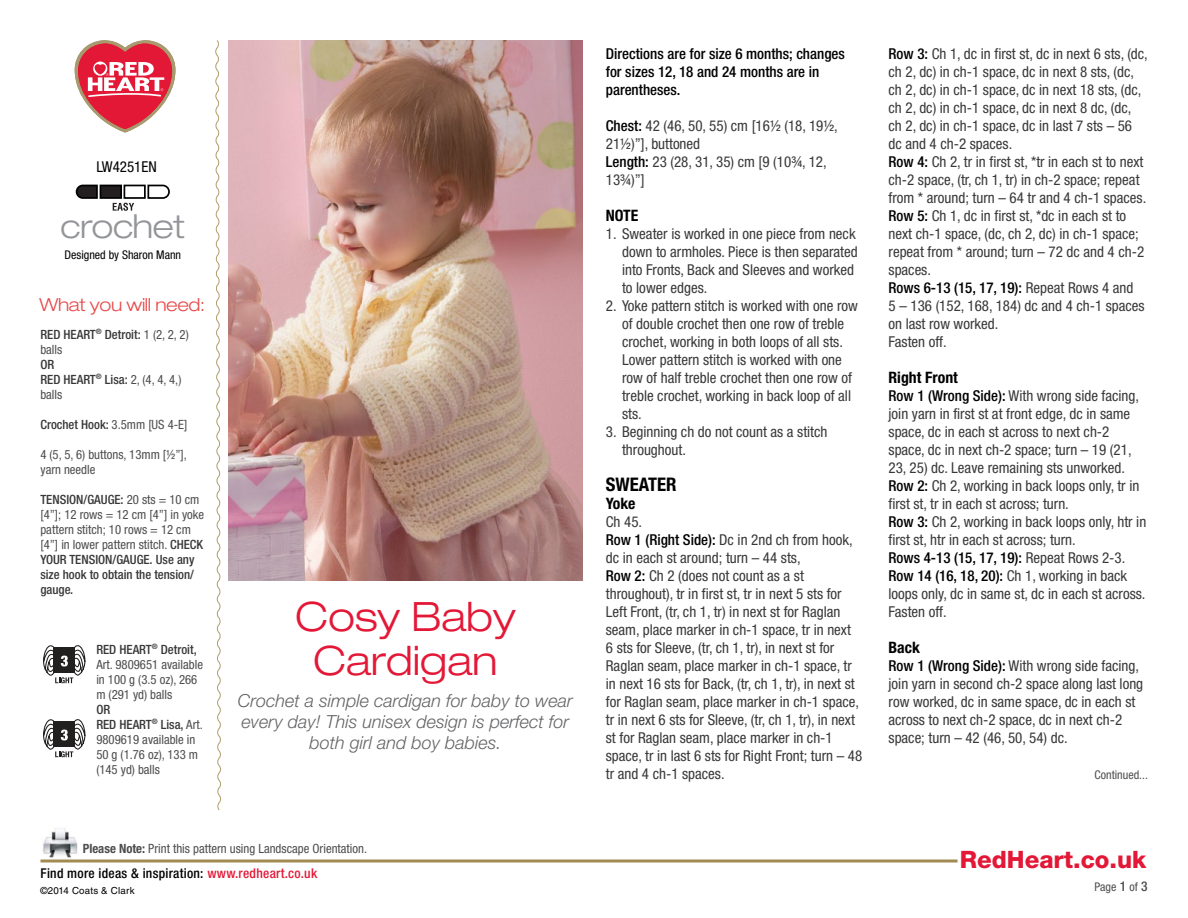
<style>
.page{position:relative;width:1188px;height:918px;background:#fff}
.page>*{position:absolute;margin:0;border:0;box-sizing:border-box;transform-origin:0 0}
.t1{font:300 expanded 40.5px/43.5px "Helvetica Neue LT Std";color:#e31837;text-align:center}
.t2{font:300 expanded 33px "Helvetica Neue LT Std";letter-spacing:-.02em;color:#939598}
.t3{font:800 24px "Helvetica Neue LT Std";color:#e31837}
.t4{font:700 condensed 18.75px "Helvetica Neue LT Std";color:#000}
.t5{font:italic 300 18px/21px "Helvetica Neue LT Std";color:#636466;text-align:center}
.t6{font:300 expanded 18px "Helvetica Neue LT Std";letter-spacing:-.02em;color:#e74b4b}
.t7{font:700 condensed 15.75px "Helvetica Neue LT Std";color:#000}
.t8{font:condensed 15px/18px "Helvetica Neue LT Std";color:#383839}
.t9{font:500 condensed 15px/18px "Helvetica Neue LT Std";color:#000}
.t10{font:condensed 15px "Helvetica Neue LT Std";color:#000}
.t11{font:500 condensed 13.5px "Helvetica Neue LT Std";letter-spacing:.02em;color:#000}
.t12{font:condensed 12.75px/15px "Helvetica Neue LT Std";color:#4d4d4f}
.t13{font:500 condensed 12.75px/15px "Helvetica Neue LT Std";color:#383839}
.t14{font:condensed 12px "Helvetica Neue LT Std";color:#4d4d4f}
.t15{font:condensed 12px "Helvetica Neue LT Std";color:#000}
.t16{font:9.75px "Helvetica LT Std";letter-spacing:.02em;color:#000}
.s1{font-weight:400;color:#4d4d4f}
.s2{font-weight:500;color:#383839}
.s3{font-weight:700}
.s4{color:#e31837}
.s5{font-weight:500;color:#000}
.s6{font-weight:500;font-size:13.5px}
</style>
<div class="page">
<hr style="left:40px;top:860px;width:918px;height:2px;background:#a18b50">
<img style="left:42px;top:828px;width:36px;height:30px">
<svg style="left:75px;top:40px;width:100px;height:92px"></svg>
<svg style="left:76px;top:184px;width:94px;height:27px"></svg>
<svg style="left:215px;top:40px;width:6px;height:771px"></svg>
<img style="left:229px;top:40px;width:353px;height:540px">
<svg style="left:43px;top:645px;width:43px;height:38px"></svg>
<svg style="left:43px;top:719px;width:43px;height:38px"></svg>
<p class="t10" style="left:96px;top:158px;width:62px">LW4251EN</p>
<h2 class="t2" style="left:61px;top:207px;width:126px">crochet</h2>
<p class="t15" style="left:65px;top:248px;width:118px">Designed by Sharon Mann</p>
<p class="t6" style="left:40px;top:294px;width:167px">What you will need:</p>
<p class="t13" style="left:40px;top:326px;width:150px">RED HEART<sup>®</sup> Detroit: <span class="s1">1 (2, 2, 2) balls</span></p>
<p class="t13" style="left:40px;top:356px;width:143px">OR<br>RED HEART<sup>®</sup> Lisa: <span class="s1">2, (4, 4, 4,) balls</span></p>
<p class="t13" style="left:40px;top:416px;width:149px">Crochet Hook: <span class="s1">3.5mm [US 4-E]</span></p>
<p class="t12" style="left:40px;top:447px;width:148px">4 (5, 5, 6) buttons, 13mm [½”], yarn needle</p>
<p class="t12" style="left:40px;top:492px;width:165px"><span class="s2">TENSION/GAUGE:</span> 20 sts = 10 cm [4”]; 12 rows = 12 cm [4”] in yoke pattern stitch; 10 rows = 12 cm [4”] in lower pattern stitch. <span class="s2">CHECK<br>YOUR TENSION/GAUGE. Use any size hook to obtain the tension/ gauge.</span></p>
<p class="t12" style="left:96px;top:642px;width:108px"><span class="s2">RED HEART</span><sup>®</sup> <span class="s2">Detroit,<br></span>Art. 9809651 available in 100 g (3.5 oz), 266 m (291 yd) balls</p>
<p class="t12" style="left:96px;top:702px;width:108px"><span class="s2">OR<br>RED HEART</span><sup>®</sup> <span class="s2">Lisa,</span> Art.<br>9809619 available in<br>50 g (1.76 oz), 133 m (145 yd) balls</p>
<h1 class="t1" style="left:295px;top:594px;width:222px">Cosy Baby<br>Cardigan</h1>
<p class="t5" style="left:238px;top:690px;width:337px">Crochet a simple cardigan for baby to wear every day! This unisex design is perfect for both girl and boy babies.</p>
<p class="t12" style="left:83px;top:841px;width:286px"><span class="s3">Please Note:</span> Print this pattern using Landscape Orientation.</p>
<p class="t16" style="left:40px;top:885px;width:96px">©2014 Coats &amp; Clark</p>
<p class="t11" style="left:40px;top:865px;width:278px">Find more ideas &amp; inspiration: <span class="s4">www.redheart.co.uk</span></p>
<p class="t9" style="left:606px;top:44px;width:241px">Directions are for size 6 months; changes for sizes 12, 18 and 24 months are in parentheses.</p>
<p class="t8" style="left:606px;top:116px;width:234px"><span class="s5">Chest:</span> 42 (46, 50, 55) cm [16½ (18, 19½,<br>21½)”], buttoned<br><span class="s5">Length:</span> 23 (28, 31, 35) cm [9 (10¾, 12,<br>13¾)”]</p>
<p class="t7" style="left:606px;top:205px;width:34px">NOTE</p>
<p class="t8" style="left:622px;top:224px;width:237px;text-indent:-16px">1. Sweater is worked in one piece from neck down to armholes. Piece is then separated into Fronts, Back and Sleeves and worked to lower edges.</p>
<p class="t8" style="left:622px;top:296px;width:237px;text-indent:-16px">2. Yoke pattern stitch is worked with one row of double crochet then one row of treble crochet, working in both loops of all sts.<br>Lower pattern stitch is worked with one row of half treble crochet then one row of treble crochet, working in back loop of all sts.</p>
<p class="t8" style="left:622px;top:422px;width:207px;text-indent:-16px">3. Beginning ch do not count as a stitch throughout.</p>
<p class="t4" style="left:606px;top:472px;width:72px">SWEATER</p>
<p class="t7" style="left:606px;top:493px;width:31px">Yoke</p>
<p class="t8" style="left:606px;top:512px;width:258px">Ch 45.<br><span class="s5">Row 1 (Right Side):</span> Dc in 2nd ch from hook, dc in each st around; turn – 44 sts,<br><span class="s5">Row 2:</span> Ch 2 (does not count as a st throughout), tr in first st, tr in next 5 sts for Left Front, (tr, ch 1, tr) in next st for Raglan seam, place marker in ch-1 space, tr in next<br>6 sts for Sleeve, (tr, ch 1, tr), in next st for Raglan seam, place marker in ch-1 space, tr in next 16 sts for Back, (tr, ch 1, tr), in next st for Raglan seam, place marker in ch-1 space, tr in next 6 sts for Sleeve, (tr, ch 1, tr), in next st for Raglan seam, place marker in ch-1 space, tr in last 6 sts for Right Front; turn – 48 tr and 4 ch-1 spaces.</p>
<p class="t8" style="left:889px;top:44px;width:261px"><span class="s5">Row 3:</span> Ch 1, dc in first st, dc in next 6 sts, (dc, ch 2, dc) in ch-1 space, dc in next 8 sts, (dc, ch 2, dc) in ch-1 space, dc in next 18 sts, (dc, ch 2, dc) in ch-1 space, dc in next 8 dc, (dc, ch 2, dc) in ch-1 space, dc in last 7 sts – 56 dc and 4 ch-2 spaces.<br><span class="s5">Row 4:</span> Ch 2, tr in first st, *tr in each st to next ch-2 space, (tr, ch 1, tr) in ch-2 space; repeat from * around; turn – 64 tr and 4 ch-1 spaces.<br><span class="s5">Row 5:</span> Ch 1, dc in first st, *dc in each st to next ch-1 space, (dc, ch 2, dc) in ch-1 space; repeat from * around; turn – 72 dc and 4 ch-2 spaces.<br><span class="s5">Rows 6-13 (15, 17, 19):</span> Repeat Rows 4 and<br>5 – 136 (152, 168, 184) dc and 4 ch-1 spaces on last row worked.<br>Fasten off.</p>
<p class="t7" style="left:889px;top:367px;width:71px">Right Front</p>
<p class="t8" style="left:889px;top:386px;width:259px"><span class="s5">Row 1 (Wrong Side):</span> With wrong side facing, join yarn in first st at front edge, dc in same space, dc in each st across to next ch-2 space, dc in next ch-2 space; turn – 19 (21, 23, 25) dc. Leave remaining sts unworked.<br><span class="s5">Row 2:</span> Ch 2, working in back loops only, tr in first st, tr in each st across; turn.<br><span class="s5">Row 3:</span> Ch 2, working in back loops only, htr in first st, htr in each st across; turn.<br><span class="s5">Rows 4-13 (15, 17, 19):</span> Repeat Rows 2-3.<br><span class="s5">Row 14 (16, 18, 20):</span> Ch 1, working in back loops only, dc in same st, dc in each st across.<br>Fasten off.</p>
<p class="t7" style="left:889px;top:637px;width:33px">Back</p>
<p class="t8" style="left:889px;top:656px;width:256px"><span class="s5">Row 1 (Wrong Side):</span> With wrong side facing, join yarn in second ch-2 space along last long row worked, dc in same space, dc in each st across to next ch-2 space, dc in next ch-2 space; turn – 42 (46, 50, 54) dc.</p>
<p class="t14" style="left:1095px;top:767px;width:55px">Continued...</p>
<h3 class="t3" style="left:960px;top:845px;width:188px">RedHeart.co.uk</h3>
<p class="t14" style="left:1095px;top:880px;width:55px">Page <span class="s6">1</span> of <span class="s6">3</span></p>
</div>
